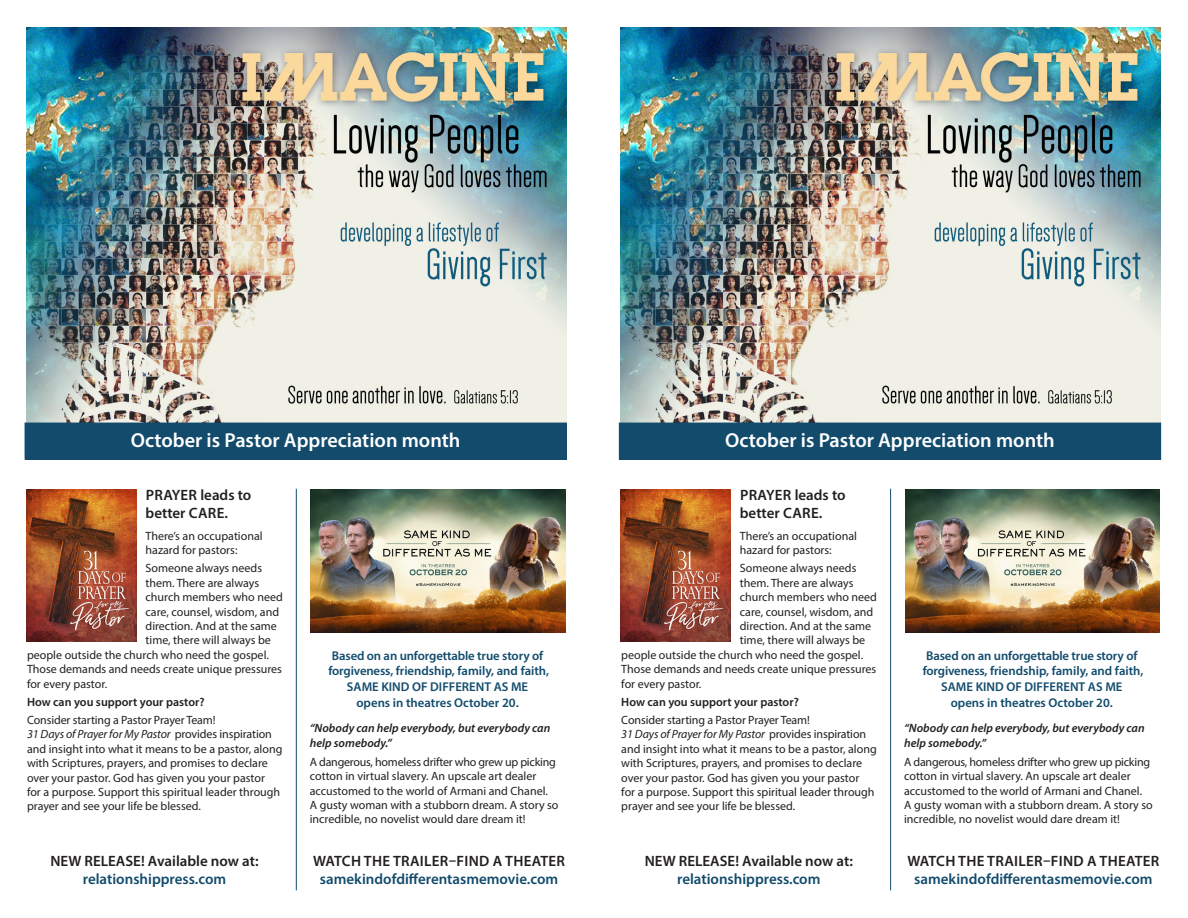
<style>
.page{position:relative;width:1188px;height:918px;background:#fff}
.page>*{position:absolute;margin:0;border:0;box-sizing:border-box;transform-origin:0 0}
.t1{font:600 20.25px "Myriad Pro";color:#fff}
.t2{font:600 15px/18px "Myriad Pro";color:#231f20}
.t3{font:600 15px/18px "Myriad Pro";color:#124b6c;text-align:center}
.t4{font:600 12.75px/15.8px "Myriad Pro";color:#124b6c;text-align:center}
.t5{font:12px/14.4px "Myriad Pro";color:#231f20}
.t6{font:italic 600 12px/14.4px "Myriad Pro";color:#231f20}
.s1{font-weight:600}
.s2{font-style:italic}
.s3{color:#124b6c}
.s4{color:#231f20}
</style>
<div class="page">
<img style="left:26px;top:27px;width:540px;height:396px">
<img style="left:26px;top:490px;width:111px;height:152px">
<hr style="left:296px;top:489px;width:1px;height:401px;background:#124b6c">
<div style="left:25px;top:423px;width:541px;height:36px;background:#124b6c"></div>
<img style="left:311px;top:490px;width:254px;height:143px">
<img style="left:621px;top:27px;width:540px;height:396px">
<img style="left:620px;top:490px;width:111px;height:152px">
<hr style="left:890px;top:489px;width:1px;height:401px;background:#124b6c">
<div style="left:619px;top:423px;width:542px;height:36px;background:#124b6c"></div>
<img style="left:905px;top:490px;width:255px;height:143px">
<p class="t1" style="left:131px;top:428px;width:331px">October is Pastor Appreciation month</p>
<p class="t2" style="left:146px;top:486px;width:107px">PRAYER leads to better CARE.</p>
<p class="t5" style="left:146px;top:529px;width:119px">There’s an occupational hazard for pastors:</p>
<p class="t5" style="left:146px;top:561px;width:118px">Someone always needs</p>
<p class="t5" style="left:146px;top:575px;width:115px">them. There are always</p>
<p class="t5" style="left:146px;top:590px;width:139px">church members who need</p>
<p class="t5" style="left:146px;top:604px;width:135px">care, counsel, wisdom, and</p>
<p class="t5" style="left:146px;top:619px;width:133px">direction. And at the same</p>
<p class="t5" style="left:146px;top:633px;width:127px">time, there will always be</p>
<p class="t5" style="left:27px;top:647px;width:243px">people outside the church who need the gospel.</p>
<p class="t5" style="left:27px;top:662px;width:256px">Those demands and needs create unique pressures</p>
<p class="t5" style="left:27px;top:676px;width:82px">for every pastor.</p>
<p class="t5" style="left:27px;top:693px;width:190px;line-height:18.1px"><span class="s1">How can you support your pastor?<br></span>Consider starting a Pastor Prayer Team!</p>
<p class="t5" style="left:27px;top:727px;width:257px"><span class="s2">31 Days of Prayer for My Pastor</span> provides inspiration and insight into what it means to be a pastor, along with Scriptures, prayers, and promises to declare over your pastor. God has given you your pastor<br>for a purpose. Support this spiritual leader through prayer and see your life be blessed.</p>
<p class="t2" style="left:50px;top:851px;width:210px;text-align:center">NEW RELEASE! Available now at: <span class="s3">relationshippress.com</span></p>
<p class="t4" style="left:328px;top:647px;width:222px">Based on an unforgettable true story of forgiveness, friendship, family, and faith, SAME KIND OF DIFFERENT AS ME<br>opens in theatres October 20.</p>
<p class="t6" style="left:310px;top:721px;width:242px">“Nobody can help everybody, but everybody can help somebody.”</p>
<p class="t5" style="left:310px;top:754px;width:250px">A dangerous, homeless drifter who grew up picking cotton in virtual slavery. An upscale art dealer accustomed to the world of Armani and Chanel.<br>A gusty woman with a stubborn dream. A story so incredible, no novelist would dare dream it!</p>
<p class="t3" style="left:313px;top:851px;width:254px"><span class="s4">WATCH THE TRAILER–FIND A THEATER </span>samekindofdifferentasmemovie.com</p>
<p class="t1" style="left:725px;top:428px;width:331px">October is Pastor Appreciation month</p>
<p class="t2" style="left:740px;top:486px;width:107px">PRAYER leads to better CARE.</p>
<p class="t5" style="left:740px;top:529px;width:119px">There’s an occupational hazard for pastors:</p>
<p class="t5" style="left:740px;top:561px;width:118px">Someone always needs</p>
<p class="t5" style="left:740px;top:575px;width:115px">them. There are always</p>
<p class="t5" style="left:740px;top:590px;width:139px">church members who need</p>
<p class="t5" style="left:740px;top:604px;width:135px">care, counsel, wisdom, and</p>
<p class="t5" style="left:740px;top:619px;width:133px">direction. And at the same</p>
<p class="t5" style="left:740px;top:633px;width:127px">time, there will always be</p>
<p class="t5" style="left:621px;top:647px;width:243px">people outside the church who need the gospel.</p>
<p class="t5" style="left:621px;top:662px;width:256px">Those demands and needs create unique pressures</p>
<p class="t5" style="left:621px;top:676px;width:82px">for every pastor.</p>
<p class="t5" style="left:621px;top:693px;width:190px;line-height:18.1px"><span class="s1">How can you support your pastor?<br></span>Consider starting a Pastor Prayer Team!</p>
<p class="t5" style="left:621px;top:727px;width:257px"><span class="s2">31 Days of Prayer for My Pastor</span> provides inspiration and insight into what it means to be a pastor, along with Scriptures, prayers, and promises to declare over your pastor. God has given you your pastor<br>for a purpose. Support this spiritual leader through prayer and see your life be blessed.</p>
<p class="t2" style="left:645px;top:851px;width:210px;text-align:center">NEW RELEASE! Available now at: <span class="s3">relationshippress.com</span></p>
<p class="t4" style="left:923px;top:647px;width:222px">Based on an unforgettable true story of forgiveness, friendship, family, and faith, SAME KIND OF DIFFERENT AS ME<br>opens in theatres October 20.</p>
<p class="t6" style="left:904px;top:721px;width:242px">“Nobody can help everybody, but everybody can help somebody.”</p>
<p class="t5" style="left:904px;top:754px;width:250px">A dangerous, homeless drifter who grew up picking cotton in virtual slavery. An upscale art dealer accustomed to the world of Armani and Chanel.<br>A gusty woman with a stubborn dream. A story so incredible, no novelist would dare dream it!</p>
<p class="t3" style="left:907px;top:851px;width:254px"><span class="s4">WATCH THE TRAILER–FIND A THEATER </span>samekindofdifferentasmemovie.com</p>
</div>
